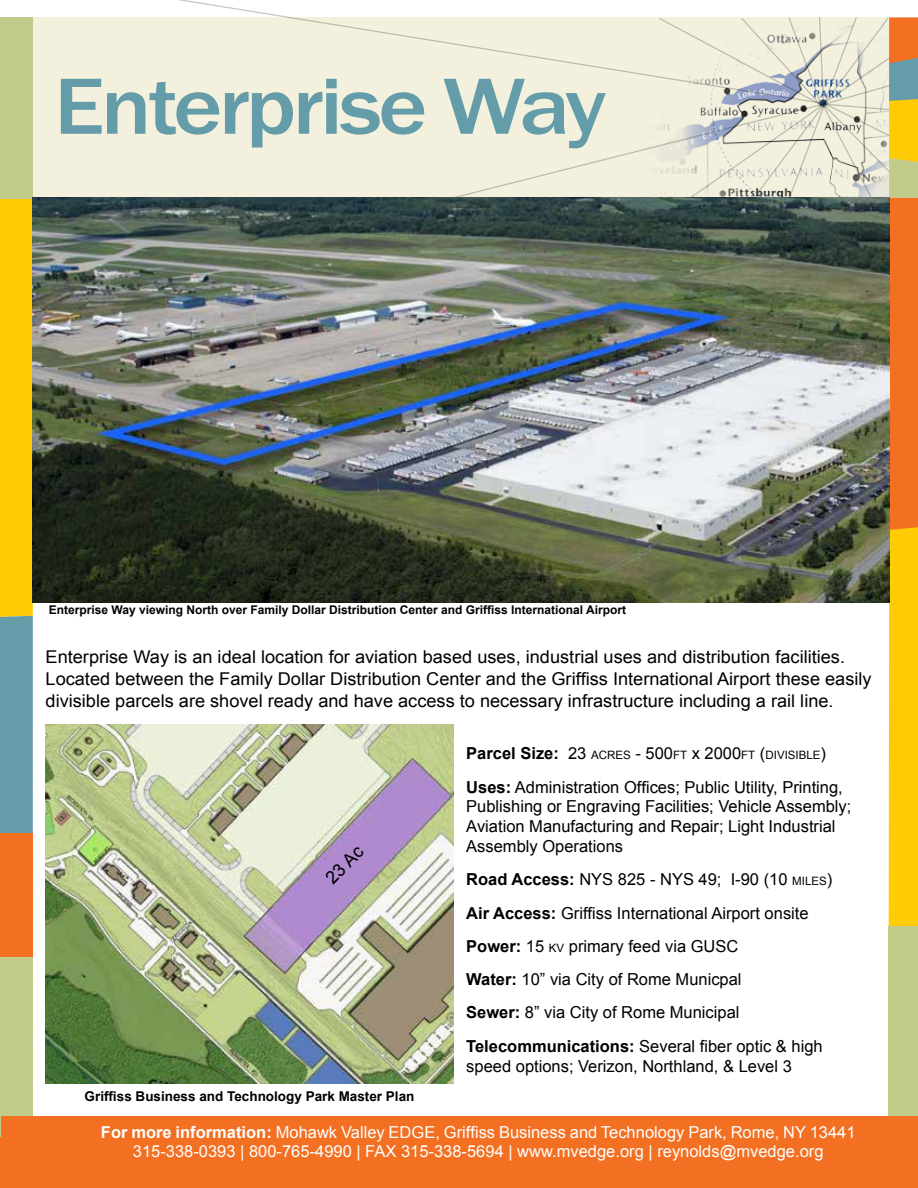
<style>
.page{position:relative;width:918px;height:1188px;background:#fff}
.page>*{position:absolute;margin:0;border:0;box-sizing:border-box;transform-origin:0 0}
.t1{font:500 82.5px "Franklin Gothic";letter-spacing:-.04em;color:#649da9;scale:1.14 1}
.t2{font:18px "Arial";color:#000}
.t3{font:17.7px/21.6px "Arial";color:#000}
.t4{font:16.5px/33.3px "Arial";color:#000}
.t5{font:16.5px/19.8px "Arial";color:#fff;text-align:center}
.t6{font:700 13.5px "Arial";color:#000}
.t7{font:700 12px "Arial";color:#000}
.t8{font:11.55px "Arial";color:#000}
.s1{font-weight:700;font-size:16.5px}
.s2{font-size:16.5px}
.s3{font-weight:700}
.s4{font-style:inherit}
.s5{font-size:11.55px}
</style>
<div class="page">
<div style="left:33px;top:18px;width:856px;height:182px;background:#f3f0dd"></div>
<svg style="left:174px;top:0;width:248px;height:40px"></svg>
<div style="left:0;top:17px;width:33px;height:182px;background:#c1cb8a"></div>
<svg style="left:0;top:197px;width:33px;height:637px;background:#c6b93e"></svg>
<div style="left:0;top:834px;width:33px;height:354px;background:#f36f21"></div>
<div style="left:889px;top:927px;width:29px;height:261px;background:#c1cb8a"></div>
<svg style="left:422px;top:17px;width:496px;height:924px"></svg>
<div style="left:0;top:957px;width:33px;height:180px;background:#c1cb8a"></div>
<img style="left:46px;top:724px;width:408px;height:359px">
<img style="left:33px;top:198px;width:856px;height:405px">
<div style="left:2px;top:1116px;width:916px;height:71px;background:#f36f21"></div>
<h1 class="t1" style="left:54px;top:55px;width:486px">Enterprise Way</h1>
<p class="t7" style="left:49px;top:602px;width:579px">Enterprise Way viewing North over Family Dollar Distribution Center and Griffiss International Airport</p>
<p class="t3" style="left:46px;top:647px;width:828px">Enterprise Way is an ideal location for aviation based uses, industrial uses and distribution facilities.<br>Located between the Family Dollar Distribution Center and the Griffiss International Airport these easily divisible parcels are shovel ready and have access to necessary infrastructure including a rail line.</p>
<p class="t8" style="left:466px;top:748px;width:361px"><span class="s1">Parcel Size:</span> <span class="s2">23</span> ACRES <span class="s2">- 500</span>FT <span class="s2">x 2000</span>FT <span class="s2">(</span>DIVISIBLE<span class="s2">)</span></p>
<p class="t4" style="left:466px;top:777px;width:387px;line-height:19.8px"><span class="s3">Uses:</span> Administration Offices; Public Utility, Printing, Publishing or Engraving Facilities; Vehicle Assembly; Aviation Manufacturing and Repair; Light Industrial Assembly Operations</p>
<p class="t4" style="left:466px;top:863px;width:368px"><span class="s3">Road Access:</span> NYS 825 - NYS 49; I-90 (<span class="s4">10</span> <span class="s5">MILES</span>)<br><span class="s3">Air Access:</span> Griffiss International Airport onsite <span class="s3">Power:</span> 15 <span class="s5">KV</span> primary feed via GUSC<br><span class="s3">Water:</span> 10” via City of Rome Municpal<br><span class="s3">Sewer:</span> 8” via City of Rome Municipal <span class="s3">Telecommunications:</span> Several fiber optic &amp; high</p>
<p class="t4" style="left:466px;top:1049px;width:327px">speed options; Verizon, Northland, &amp; Level 3</p>
<p class="t2" style="left:320px;top:872px;width:47px;rotate:-46deg">23 Ac</p>
<p class="t6" style="left:85px;top:1087px;width:331px">Griffiss Business and Technology Park Master Plan</p>
<p class="t5" style="left:101px;top:1122px;width:756px"><span class="s3">For more information:</span> Mohawk Valley EDGE, Griffiss Business and Technology Park, Rome, NY 13441<br>315-338-0393 | 800-765-4990 | FAX 315-338-5694 | www.mvedge.org | reynolds@mvedge.org</p>
</div>
